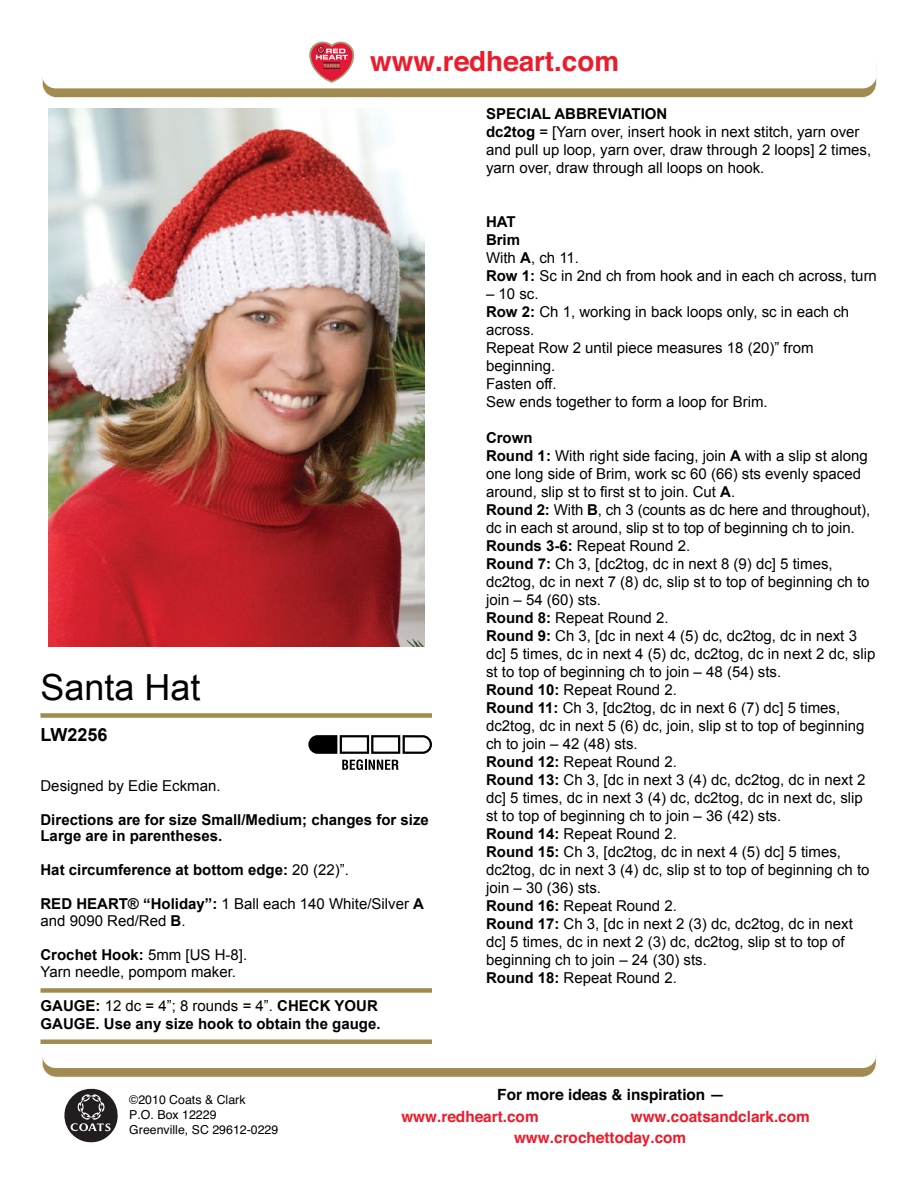
<style>
.page{position:relative;width:918px;height:1188px;background:#fff}
.page>*{position:absolute;margin:0;border:0;box-sizing:border-box;transform-origin:0 0}
.t1{font:36px "Arial";color:#000}
.t2{font:700 27.75px "Helvetica";color:#eb1d2c}
.t3{font:700 18px "Arial";color:#000}
.t4{font:700 15.45px/20.9px "Helvetica";color:#eb1c2c}
.t5{font:700 15.45px "Helvetica";color:#000}
.t6{font:15px/18px "Arial";color:#000}
.t7{font:700 15px/17px "Arial";color:#000}
.t8{font:12.3px/14.9px "Helvetica";color:#000}
.s1{font-weight:400}
.s2{font-weight:700}
</style>
<div class="page">
<svg style="left:42px;top:42px;width:834px;height:56px"></svg>
<svg style="left:42px;top:1057px;width:834px;height:20px"></svg>
<svg style="left:64px;top:1089px;width:54px;height:53px"></svg>
<img style="left:48px;top:108px;width:376px;height:538px">
<div style="left:40px;top:713px;width:392px;height:5px;background:#a18b50"></div>
<svg style="left:308px;top:735px;width:124px;height:35px"></svg>
<div style="left:40px;top:988px;width:392px;height:5px;background:#a18b50"></div>
<hr style="left:40px;top:1040px;width:392px;height:4px;background:#a18b50">
<h2 class="t2" style="left:370px;top:36px;width:250px">www.redheart.com</h2>
<h1 class="t1" style="left:40px;top:663px;width:162px">Santa Hat</h1>
<p class="t3" style="left:40px;top:723px;width:69px">LW2256</p>
<p class="t6" style="left:40px;top:777px;width:182px">Designed by Edie Eckman.</p>
<p class="t7" style="left:40px;top:811px;width:390px">Directions are for size Small/Medium; changes for size<br>Large are in parentheses.</p>
<p class="t7" style="left:40px;top:862px;width:310px">Hat circumference at bottom edge: <span class="s1">20 (22)”.</span></p>
<p class="t6" style="left:40px;top:896px;width:385px;line-height:17px"><span class="s2">RED HEART® “Holiday”:</span> 1 Ball each 140 White/Silver <span class="s2">A </span>and 9090 Red/Red <span class="s2">B</span>.</p>
<p class="t6" style="left:40px;top:947px;width:208px;line-height:17px"><span class="s2">Crochet Hook:</span> 5mm [US H-8].<br>Yarn needle, pompom maker.</p>
<p class="t7" style="left:40px;top:997px;width:342px;line-height:18px">GAUGE: <span class="s1">12 dc = 4”; 8 rounds = 4”.</span> CHECK YOUR<br>GAUGE. Use any size hook to obtain the gauge.</p>
<p class="t6" style="left:486px;top:105px;width:387px"><span class="s2">SPECIAL ABBREVIATION<br>dc2tog</span> = [Yarn over, insert hook in next stitch, yarn over and pull up loop, yarn over, draw through 2 loops] 2 times, yarn over, draw through all loops on hook.</p>
<p class="t6" style="left:486px;top:213px;width:393px"><span class="s2">HAT<br>Brim<br></span>With <span class="s2">A</span>, ch 11.<br><span class="s2">Row 1:</span> Sc in 2nd ch from hook and in each ch across, turn</p>
<p class="t6" style="left:486px;top:285px;width:365px">– 10 sc.<br><span class="s2">Row 2:</span> Ch 1, working in back loops only, sc in each ch across.<br>Repeat Row 2 until piece measures 18 (20)” from beginning.<br>Fasten off.<br>Sew ends together to form a loop for Brim.</p>
<p class="t6" style="left:486px;top:429px;width:391px"><span class="s2">Crown<br>Round 1:</span> With right side facing, join <span class="s2">A</span> with a slip st along one long side of Brim, work sc 60 (66) sts evenly spaced around, slip st to first st to join. Cut <span class="s2">A</span>.<br><span class="s2">Round 2:</span> With <span class="s2">B</span>, ch 3 (counts as dc here and throughout), dc in each st around, slip st to top of beginning ch to join.<br><span class="s2">Rounds 3-6:</span> Repeat Round 2.<br><span class="s2">Round 7:</span> Ch 3, [dc2tog, dc in next 8 (9) dc] 5 times, dc2tog, dc in next 7 (8) dc, slip st to top of beginning ch to join – 54 (60) sts.<br><span class="s2">Round 8:</span> Repeat Round 2.<br><span class="s2">Round 9:</span> Ch 3, [dc in next 4 (5) dc, dc2tog, dc in next 3 dc] 5 times, dc in next 4 (5) dc, dc2tog, dc in next 2 dc, slip st to top of beginning ch to join – 48 (54) sts.<br><span class="s2">Round 10:</span> Repeat Round 2.<br><span class="s2">Round 11:</span> Ch 3, [dc2tog, dc in next 6 (7) dc] 5 times, dc2tog, dc in next 5 (6) dc, join, slip st to top of beginning ch to join – 42 (48) sts.<br><span class="s2">Round 12:</span> Repeat Round 2.<br><span class="s2">Round 13:</span> Ch 3, [dc in next 3 (4) dc, dc2tog, dc in next 2 dc] 5 times, dc in next 3 (4) dc, dc2tog, dc in next dc, slip st to top of beginning ch to join – 36 (42) sts.<br><span class="s2">Round 14:</span> Repeat Round 2.<br><span class="s2">Round 15:</span> Ch 3, [dc2tog, dc in next 4 (5) dc] 5 times, dc2tog, dc in next 3 (4) dc, slip st to top of beginning ch to join – 30 (36) sts.<br><span class="s2">Round 16:</span> Repeat Round 2.<br><span class="s2">Round 17:</span> Ch 3, [dc in next 2 (3) dc, dc2tog, dc in next dc] 5 times, dc in next 2 (3) dc, dc2tog, slip st to top of beginning ch to join – 24 (30) sts.<br><span class="s2">Round 18:</span> Repeat Round 2.</p>
<p class="t8" style="left:129px;top:1093px;width:151px">©2010 Coats &amp; Clark<br>P.O. Box 12229<br>Greenville, SC 29612-0229</p>
<p class="t5" style="left:497px;top:1082px;width:229px">For more ideas &amp; inspiration —</p>
<p class="t4" style="left:401px;top:1106px;width:139px">www.redheart.com</p>
<p class="t4" style="left:514px;top:1106px;width:297px;text-indent:117px">www.coatsandclark.com www.crochettoday.com</p>
</div>
